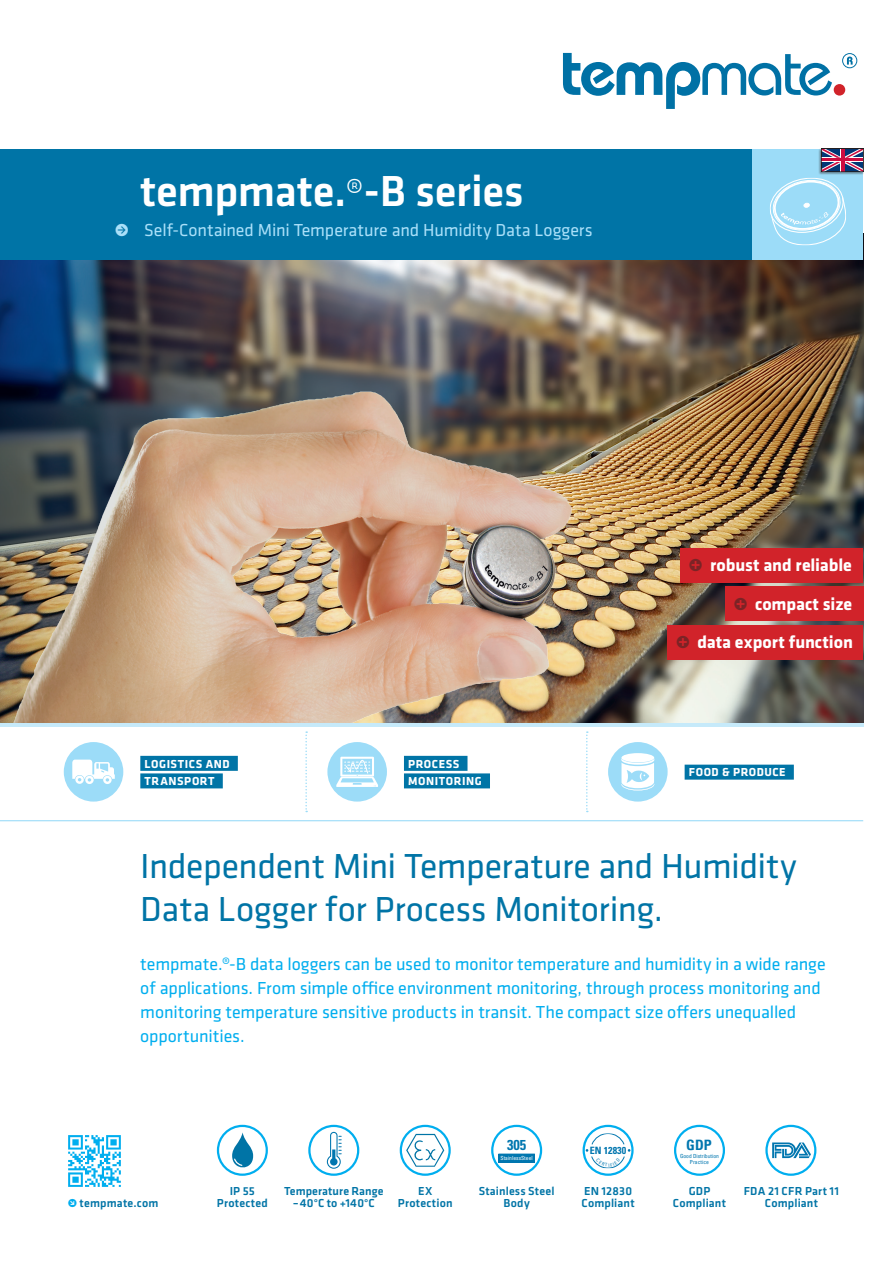
<style>
.page{position:relative;width:893px;height:1263px;background:#fff}
.page>*{position:absolute;margin:0;border:0;box-sizing:border-box;transform-origin:0 0}
.t1{font:500 45px "Klavika";letter-spacing:-.01em;color:#fff}
.t2{font:36px/43.5px "Klavika";letter-spacing:-.01em;color:#0074a6}
.t3{font:18px/24px "Klavika";letter-spacing:-.005em;color:#00aeef}
.t4{font:18px "Klavika";letter-spacing:-.005em;color:#aae0f9}
.t5{font:700 18px "Klavika";letter-spacing:-.005em;color:#fff}
.t6{font:700 condensed 14.4px "Univers";color:#0076af}
.t7{font:700 condensed 14.25px "Univers";color:#0076af}
.t8{font:500 12px/12px "Klavika";letter-spacing:.015em;color:#0074a6;text-align:center}
.t9{font:700 12px "Klavika";letter-spacing:.045em;color:#fff}
.t10{font:700 condensed 10.05px "Univers";color:#0076af}
.t11{font:condensed 5.7px "Univers";color:#fff}
.t12{font:condensed 5.55px/5.6px "Univers";color:#0076af;text-align:center}
.s1{font-weight:300;font-size:39px}
.s2{color:#7c2326}
.s3{color:#00aeef}
</style>
<div class="page">
<hr style="left:0;top:723px;width:863px;height:3px;background:#c6eafa">
<div style="left:498px;top:1154px;width:37px;height:8px;background:#0076af"></div>
<div style="left:491px;top:1125px;width:51px;height:51px;border:2px solid #00aeef;border-radius:50%"></div>
<svg style="left:232px;top:1132px;width:21px;height:36px"></svg>
<div style="left:217px;top:1125px;width:51px;height:51px;border:2px solid #00aeef;border-radius:50%"></div>
<svg style="left:327px;top:1132px;width:14px;height:37px"></svg>
<div style="left:308px;top:1125px;width:51px;height:51px;border:2px solid #00aeef;border-radius:50%"></div>
<div style="left:583px;top:1125px;width:51px;height:51px;border:2px solid #00aeef;border-radius:50%"></div>
<div style="left:674px;top:1125px;width:51px;height:51px;border:2px solid #00aeef;border-radius:50%"></div>
<hr style="left:0;top:820px;width:863px;height:1px;background:#9cdcf8">
<svg style="left:305px;top:731px;width:2px;height:81px"></svg>
<svg style="left:586px;top:731px;width:2px;height:81px"></svg>
<img style="left:68px;top:1135px;width:53px;height:52px">
<svg style="left:406px;top:1134px;width:38px;height:33px"></svg>
<div style="left:400px;top:1125px;width:51px;height:51px;border:2px solid #00aeef;border-radius:50%"></div>
<img style="left:0;top:259px;width:863px;height:464px">
<img style="left:0;top:264px;width:783px;height:459px">
<svg style="left:772px;top:1142px;width:39px;height:16px"></svg>
<div style="left:765px;top:1125px;width:51px;height:51px;border:2px solid #00aeef;border-radius:50%"></div>
<div style="left:0;top:149px;width:753px;height:110px;background:#0074a6"></div>
<div style="left:753px;top:149px;width:110px;height:110px;background:#9cdcf8"></div>
<div style="left:64px;top:742px;width:59px;height:59px;background:#9cdcf8;border-radius:50%"></div>
<svg style="left:72px;top:760px;width:43px;height:24px"></svg>
<div style="left:327px;top:742px;width:60px;height:59px;background:#9cdcf8;border-radius:50%"></div>
<svg style="left:336px;top:757px;width:42px;height:30px"></svg>
<div style="left:140px;top:756px;width:98px;height:15px;background:#0074a6"></div>
<div style="left:140px;top:773px;width:83px;height:15px;background:#0074a6"></div>
<div style="left:404px;top:756px;width:63px;height:15px;background:#0074a6"></div>
<div style="left:404px;top:773px;width:86px;height:15px;background:#0074a6"></div>
<div style="left:668px;top:625px;width:195px;height:34px;background:#d1232a"></div>
<div style="left:680px;top:549px;width:183px;height:34px;background:#d1232a"></div>
<div style="left:725px;top:587px;width:138px;height:34px;background:#d1232a"></div>
<svg style="left:770px;top:178px;width:76px;height:67px"></svg>
<div style="left:818px;top:149px;width:46px;height:27px;background:#231f20;opacity:.5"></div>
<svg style="left:823px;top:151px;width:38px;height:19px"></svg>
<div style="left:821px;top:149px;width:42px;height:23px;border:1px solid #231f20"></div>
<svg style="left:563px;top:53px;width:294px;height:56px"></svg>
<div style="left:608px;top:742px;width:60px;height:59px;background:#9cdcf8;border-radius:50%"></div>
<div style="left:621px;top:753px;width:33px;height:9px;background:#fff;border-radius:50%"></div>
<svg style="left:621px;top:758px;width:33px;height:32px"></svg>
<div style="left:685px;top:765px;width:109px;height:15px;background:#0074a6"></div>
<svg style="left:586px;top:1133px;width:44px;height:35px"></svg>
<p class="t1" style="left:140px;top:161px;width:385px">tempmate.<span class="s1">®</span>-B series</p>
<p class="t4" style="left:115px;top:218px;width:479px">• Self-Contained Mini Temperature and Humidity Data Loggers</p>
<p class="t9" style="left:145px;top:755px;width:87px">LOGISTICS AND</p>
<p class="t9" style="left:145px;top:772px;width:72px">TRANSPORT</p>
<p class="t9" style="left:408px;top:755px;width:53px">PROCESS</p>
<p class="t9" style="left:408px;top:772px;width:75px">MONITORING</p>
<p class="t5" style="left:689px;top:552px;width:164px"><span class="s2">•</span> robust and reliable</p>
<p class="t5" style="left:734px;top:590px;width:120px"><span class="s2">•</span> compact size</p>
<p class="t5" style="left:676px;top:629px;width:178px"><span class="s2">•</span> data export function</p>
<p class="t9" style="left:689px;top:764px;width:98px">FOOD &amp; PRODUCE</p>
<p class="t2" style="left:140px;top:843px;width:658px">Independent Mini Temperature and Humidity<br>Data Logger for Process Monitoring.</p>
<p class="t3" style="left:140px;top:952px;width:687px">tempmate.®-B data loggers can be used to monitor temperature and humidity in a wide range of applications. From simple office environment monitoring, through process monitoring and monitoring temperature sensitive products in transit. The compact size offers unequalled opportunities.</p>
<p class="t6" style="left:507px;top:1136px;width:21px">305</p>
<p class="t11" style="left:501px;top:1155px;width:34px">StainlessSteel</p>
<p class="t10" style="left:590px;top:1144px;width:38px">EN 12830</p>
<p class="t7" style="left:686px;top:1136px;width:27px">GDP</p>
<p class="t12" style="left:680px;top:1153px;width:40px">Good Distribution<br>Practice</p>
<p class="t8" style="left:479px;top:1185px;width:77px">Stainless Steel</p>
<p class="t8" style="left:230px;top:1185px;width:27px">IP 55</p>
<p class="t8" style="left:217px;top:1197px;width:53px">Protected</p>
<p class="t8" style="left:284px;top:1185px;width:101px">Temperature Range</p>
<p class="t8" style="left:293px;top:1197px;width:84px">–40°C to +140°C</p>
<p class="t8" style="left:398px;top:1185px;width:56px">EX<br>Protection</p>
<p class="t8" style="left:68px;top:1197px;width:92px"><span class="s3">•</span> tempmate.com</p>
<p class="t8" style="left:504px;top:1197px;width:28px">Body</p>
<p class="t8" style="left:582px;top:1185px;width:55px;text-align:left">EN 12830<br>Compliant</p>
<p class="t8" style="left:689px;top:1185px;width:23px">GDP</p>
<p class="t8" style="left:673px;top:1197px;width:55px">Compliant</p>
<p class="t8" style="left:744px;top:1185px;width:97px">FDA 21 CFR Part 11<br>Compliant</p>
</div>
